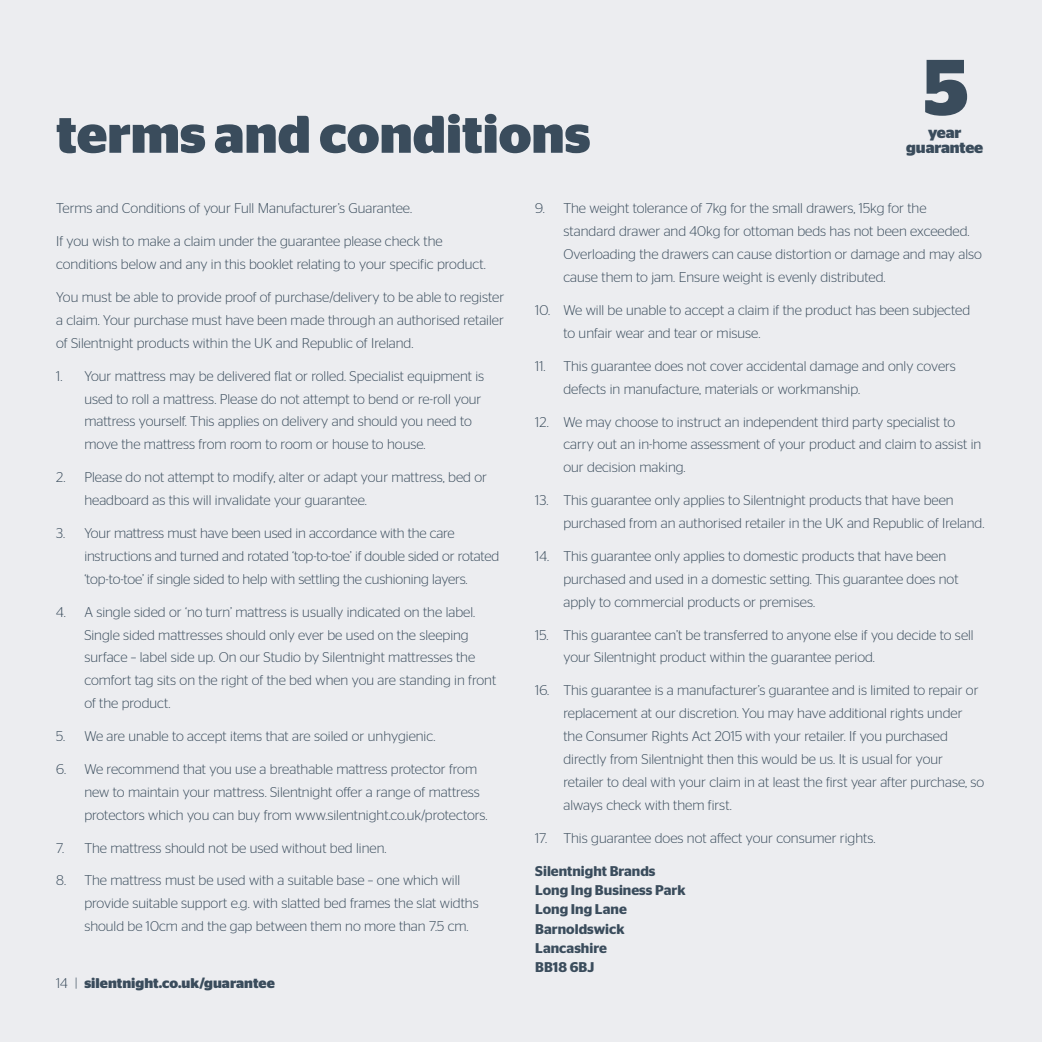
<style>
.page{position:relative;width:1042px;height:1042px;background:#ecedf0}
.page>*{position:absolute;margin:0;border:0;box-sizing:border-box;transform-origin:0 0}
.t1{font:700 52.85px "Stag Sans";color:#3a4c5c}
.t2{font:700 15.58px/14.3px "Stag Sans";letter-spacing:-.01em;color:#3a4c5c;text-align:center}
.t3{font:300 14px/22.9px "Stag Sans";color:#3a4c5c}
.t4{font:600 14px/19.4px "Stag Sans";color:#3a4c5c}
.t5{font:700 14px "Stag Sans";color:#3a4c5c}
.s1{font-weight:300}
</style>
<div class="page">
<svg style="left:925px;top:60px;width:42px;height:56px"></svg>
<h1 class="t1" style="left:56px;top:95px;width:536px">terms and conditions</h1>
<p class="t2" style="left:906px;top:124px;width:78px">year guarantee</p>
<p class="t3" style="left:56px;top:196px;width:357px">Terms and Conditions of your Full Manufacturer’s Guarantee.</p>
<p class="t3" style="left:56px;top:229px;width:431px">If you wish to make a claim under the guarantee please check the conditions below and any in this booklet relating to your specific product.</p>
<p class="t3" style="left:56px;top:285px;width:449px;text-align:justify">You must be able to provide proof of purchase/delivery to be able to register a claim. Your purchase must have been made through an authorised retailer of Silentnight products within the UK and Republic of Ireland.</p>
<p class="t3" style="left:84px;top:363px;width:401px;text-indent:-28px">1. Your mattress may be delivered flat or rolled. Specialist equipment is used to roll a mattress. Please do not attempt to bend or re-roll your mattress yourself. This applies on delivery and should you need to move the mattress from room to room or house to house.</p>
<p class="t3" style="left:84px;top:465px;width:404px;text-indent:-28px">2. Please do not attempt to modify, alter or adapt your mattress, bed or headboard as this will invalidate your guarantee.</p>
<p class="t3" style="left:84px;top:520px;width:416px;text-indent:-28px">3. Your mattress must have been used in accordance with the care instructions and turned and rotated ‘top-to-toe’ if double sided or rotated ‘top-to-toe’ if single sided to help with settling the cushioning layers.</p>
<p class="t3" style="left:84px;top:599px;width:413px;text-indent:-28px">4. A single sided or ‘no turn’ mattress is usually indicated on the label.<br>Single sided mattresses should only ever be used on the sleeping surface – label side up. On our Studio by Silentnight mattresses the comfort tag sits on the right of the bed when you are standing in front of the product.</p>
<p class="t3" style="left:56px;top:723px;width:381px">5. We are unable to accept items that are soiled or unhygienic.</p>
<p class="t3" style="left:84px;top:756px;width:405px;text-indent:-28px">6. We recommend that you use a breathable mattress protector from new to maintain your mattress. Silentnight offer a range of mattress protectors which you can buy from www.silentnight.co.uk/protectors.</p>
<p class="t3" style="left:56px;top:835px;width:332px">7. The mattress should not be used without bed linen.</p>
<p class="t3" style="left:84px;top:868px;width:396px;text-indent:-28px">8. The mattress must be used with a suitable base – one which will provide suitable support e.g. with slatted bed frames the slat widths should be 10cm and the gap between them no more than 7.5 cm.</p>
<p class="t5" style="left:56px;top:973px;width:220px"><span class="s1">14 |</span> silentnight.co.uk/guarantee</p>
<p class="t3" style="left:563px;top:196px;width:420px;text-indent:-28px">9. The weight tolerance of 7kg for the small drawers, 15kg for the standard drawer and 40kg for ottoman beds has not been exceeded.<br>Overloading the drawers can cause distortion or damage and may also cause them to jam. Ensure weight is evenly distributed.</p>
<p class="t3" style="left:563px;top:297px;width:408px;text-indent:-28px">10. We will be unable to accept a claim if the product has been subjected to unfair wear and tear or misuse.</p>
<p class="t3" style="left:563px;top:353px;width:394px;text-indent:-28px">11. This guarantee does not cover accidental damage and only covers defects in manufacture, materials or workmanship.</p>
<p class="t3" style="left:563px;top:409px;width:419px;text-indent:-28px">12. We may choose to instruct an independent third party specialist to carry out an in-home assessment of your product and claim to assist in our decision making.</p>
<p class="t3" style="left:563px;top:488px;width:422px;text-indent:-28px">13. This guarantee only applies to Silentnight products that have been purchased from an authorised retailer in the UK and Republic of Ireland.</p>
<p class="t3" style="left:563px;top:543px;width:397px;text-indent:-28px">14. This guarantee only applies to domestic products that have been purchased and used in a domestic setting. This guarantee does not apply to commercial products or premises.</p>
<p class="t3" style="left:563px;top:622px;width:412px;text-indent:-28px">15. This guarantee can’t be transferred to anyone else if you decide to sell your Silentnight product within the guarantee period.</p>
<p class="t3" style="left:563px;top:678px;width:422px;text-indent:-28px">16. This guarantee is a manufacturer’s guarantee and is limited to repair or replacement at our discretion. You may have additional rights under the Consumer Rights Act 2015 with your retailer. If you purchased directly from Silentnight then this would be us. It is usual for your retailer to deal with your claim in at least the first year after purchase, so always check with them first.</p>
<p class="t3" style="left:535px;top:825px;width:342px">17. This guarantee does not affect your consumer rights.</p>
<p class="t4" style="left:535px;top:860px;width:152px">Silentnight Brands<br>Long Ing Business Park<br>Long Ing Lane<br>Barnoldswick<br>Lancashire<br>BB18 6BJ</p>
</div>
